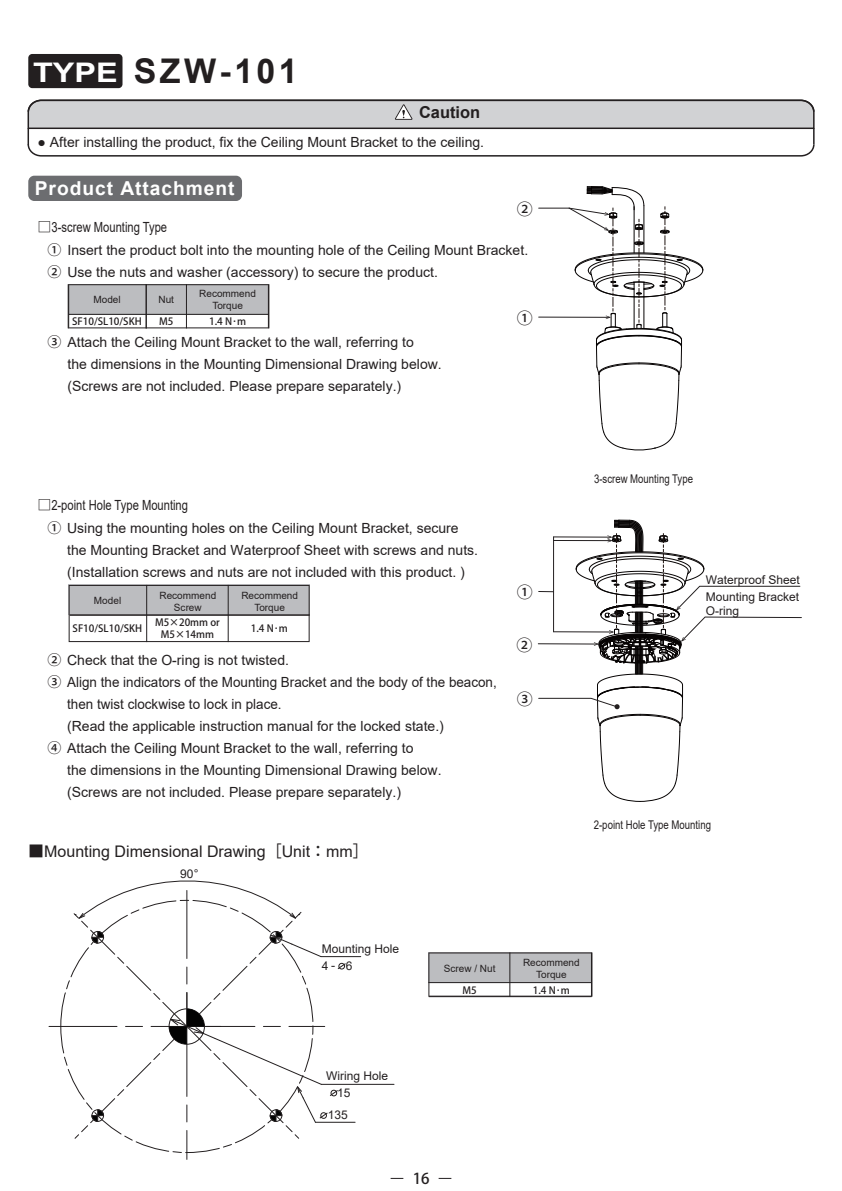
<style>
.page{position:relative;width:842px;height:1191px;background:#fff}
.page>*{position:absolute;margin:0;border:0;box-sizing:border-box;transform-origin:0 0}
.t1{font:700 34px "Arial";letter-spacing:.1em;color:#231f20}
.t2{font:700 19.2px "Arial";letter-spacing:.05em;color:#fff}
.t3{font:700 16.4px "Arial";color:#231f20}
.t4{font:16px "Arial";color:#231f20}
.t5{font:500 16px "Koz Go Pro";color:#231f20}
.t6{font:500 15px "Koz Go Pro";color:#231f20}
.t7{font:14px/22px "Arial";color:#231f20}
.t8{font:14px "Arial";color:#231f20;scale:.96 1}
.t9{font:14px "Arial";color:#231f20;scale:.8 1}
.t10{font:12px/16.8px "Arial";color:#231f20}
.t11{font:12px "Arial";color:#231f20;scale:.8 1}
.t12{font:10px/12px "Arial";color:#231f20;text-align:center}
.t13{font:500 10px/12px "Koz Go Pro";color:#231f20;text-align:center}
.s1{font-size:27px;color:#fff}
.s2{font-family:"Koz Go Pro";font-weight:500}
.s3{font-family:"Koz Go Pr 6 N";font-weight:400}
</style>
<div class="page">
<svg style="left:391px;top:1178px;width:12px;height:1px"></svg>
<svg style="left:439px;top:1178px;width:12px;height:1px"></svg>
<div style="left:28px;top:54px;width:94px;height:34px;background:#231f20;border-radius:4px"></div>
<hr style="left:321px;top:1084px;width:73px;height:1px;background:#231f20">
<hr style="left:315px;top:1122px;width:40px;height:1px;background:#231f20">
<hr style="left:321px;top:956px;width:40px;height:1px;background:#231f20">
<hr style="left:269px;top:284px;width:1px;height:44px;background:#231f20">
<svg style="left:69px;top:284px;width:200px;height:44px"></svg>
<hr style="left:69px;top:314px;width:200px;height:1px;background:#231f20">
<hr style="left:186px;top:284px;width:1px;height:44px;background:#231f20">
<hr style="left:146px;top:284px;width:1px;height:44px;background:#231f20">
<hr style="left:68px;top:284px;width:1px;height:44px;background:#231f20">
<hr style="left:539px;top:317px;width:70px;height:1px;background:#231f20">
<svg style="left:568px;top:186px;width:135px;height:264px"></svg>
<hr style="left:539px;top:208px;width:30px;height:1px;background:#231f20">
<svg style="left:538px;top:520px;width:264px;height:281px"></svg>
<svg style="left:69px;top:585px;width:241px;height:57px"></svg>
<hr style="left:69px;top:615px;width:241px;height:1px;background:#231f20">
<hr style="left:146px;top:585px;width:1px;height:57px;background:#231f20">
<hr style="left:228px;top:585px;width:1px;height:57px;background:#231f20">
<svg style="left:27px;top:99px;width:788px;height:58px"></svg>
<svg style="left:428px;top:952px;width:164px;height:44px"></svg>
<hr style="left:428px;top:982px;width:164px;height:1px;background:#231f20">
<hr style="left:429px;top:996px;width:163px;height:1px;background:#231f20">
<hr style="left:509px;top:952px;width:1px;height:44px;background:#231f20">
<hr style="left:592px;top:952px;width:1px;height:44px;background:#231f20">
<svg style="left:49px;top:880px;width:297px;height:279px"></svg>
<div style="left:28px;top:176px;width:214px;height:25px;background:#6c6d70;border-radius:6px"></div>
<h1 class="t1" style="left:33px;top:47px;width:266px"><span class="s1">TYPE</span> SZW-101</h1>
<p class="t3" style="left:419px;top:101px;width:63px">Caution</p>
<p class="t7" style="left:38px;top:131px;width:448px">● After installing the product, fix the Ceiling Mount Bracket to the ceiling.</p>
<h2 class="t2" style="left:35px;top:175px;width:201px">Product Attachment</h2>
<p class="t9" style="left:38px;top:217px;width:163px"><span class="s2">□</span>3-screw Mounting Type</p>
<p class="t5" style="left:517px;top:199px;width:17px">②</p>
<p class="t7" style="left:48px;top:239px;width:482px"><span class="s2">①</span> Insert the product bolt into the mounting hole of the Ceiling Mount Bracket.<br><span class="s2">②</span> Use the nuts and washer (accessory) to secure the product.</p>
<p class="t12" style="left:94px;top:294px;width:29px">Model</p>
<p class="t12" style="left:158px;top:294px;width:17px">Nut</p>
<p class="t12" style="left:199px;top:288px;width:58px">Recommend<br>Torque</p>
<p class="t13" style="left:72px;top:316px;width:71px">SF10/SL10/SKH</p>
<p class="t13" style="left:159px;top:316px;width:16px">M5</p>
<p class="t13" style="left:209px;top:316px;width:39px">1.4 N<span class="s3">･</span>m</p>
<p class="t7" style="left:67px;top:331px;width:376px;text-indent:-20px"><span class="s2">③</span> Attach the Ceiling Mount Bracket to the wall, referring to<br>the dimensions in the Mounting Dimensional Drawing below. (Screws are not included. Please prepare separately.)</p>
<p class="t5" style="left:517px;top:308px;width:17px">①</p>
<p class="t9" style="left:37px;top:496px;width:190px"><span class="s2">□</span>2-point Hole Type Mounting</p>
<p class="t7" style="left:67px;top:517px;width:412px;text-indent:-20px"><span class="s2">①</span> Using the mounting holes on the Ceiling Mount Bracket, secure the Mounting Bracket and Waterproof Sheet with screws and nuts. (Installation screws and nuts are not included with this product. )</p>
<p class="t12" style="left:94px;top:594px;width:29px">Model</p>
<p class="t12" style="left:241px;top:589px;width:58px">Recommend<br>Torque</p>
<p class="t12" style="left:160px;top:589px;width:58px">Recommend<br>Screw</p>
<p class="t13" style="left:155px;top:617px;width:66px">M5×20mm or<br>M5×14mm</p>
<p class="t13" style="left:73px;top:623px;width:71px">SF10/SL10/SKH</p>
<p class="t13" style="left:251px;top:623px;width:39px">1.4 N<span class="s3">･</span>m</p>
<p class="t7" style="left:47px;top:649px;width:243px"><span class="s2">②</span> Check that the O-ring is not twisted.</p>
<p class="t8" style="left:47px;top:672px;width:470px"><span class="s2">③</span> Align the indicators of the Mounting Bracket and the body of the beacon,</p>
<p class="t8" style="left:67px;top:694px;width:225px">then twist clockwise to lock in place.</p>
<p class="t7" style="left:67px;top:715px;width:378px">(Read the applicable instruction manual for the locked state.)</p>
<p class="t7" style="left:47px;top:737px;width:368px"><span class="s2">④</span> Attach the Ceiling Mount Bracket to the wall, referring to</p>
<p class="t7" style="left:67px;top:759px;width:376px">the dimensions in the Mounting Dimensional Drawing below.</p>
<p class="t7" style="left:67px;top:781px;width:335px">(Screws are not included. Please prepare separately.)</p>
<p class="t4" style="left:28px;top:840px;width:342px"><span class="s2">■</span>Mounting Dimensional Drawing<span class="s2">［</span>Unit<span class="s2">：</span>mm<span class="s2">］</span></p>
<p class="t10" style="left:180px;top:865px;width:20px">90°</p>
<p class="t5" style="left:517px;top:582px;width:17px">①</p>
<p class="t5" style="left:516px;top:634px;width:17px">②</p>
<p class="t5" style="left:517px;top:689px;width:17px">③</p>
<p class="t11" style="left:594px;top:471px;width:125px">3-screw Mounting Type</p>
<p class="t10" style="left:706px;top:571px;width:96px">Waterproof Sheet<br>Mounting Bracket</p>
<p class="t10" style="left:706px;top:602px;width:35px">O-ring</p>
<p class="t11" style="left:594px;top:816px;width:148px">2-point Hole Type Mounting</p>
<p class="t10" style="left:322px;top:940px;width:79px">Mounting Hole</p>
<p class="t10" style="left:322px;top:957px;width:32px">4 <span class="s2">-</span> 6</p>
<p class="t12" style="left:444px;top:962px;width:53px">Screw / Nut</p>
<p class="t12" style="left:523px;top:956px;width:58px">Recommend<br>Torque</p>
<p class="t13" style="left:462px;top:984px;width:16px">M5</p>
<p class="t13" style="left:533px;top:984px;width:39px">1.4 N<span class="s3">･</span>m</p>
<p class="t10" style="left:326px;top:1067px;width:64px">Wiring Hole</p>
<p class="t10" style="left:328px;top:1081px;width:24px;line-height:22.6px;text-align:right">15<br>135</p>
<p class="t6" style="left:413px;top:1169px;width:18px">16</p>
</div>
